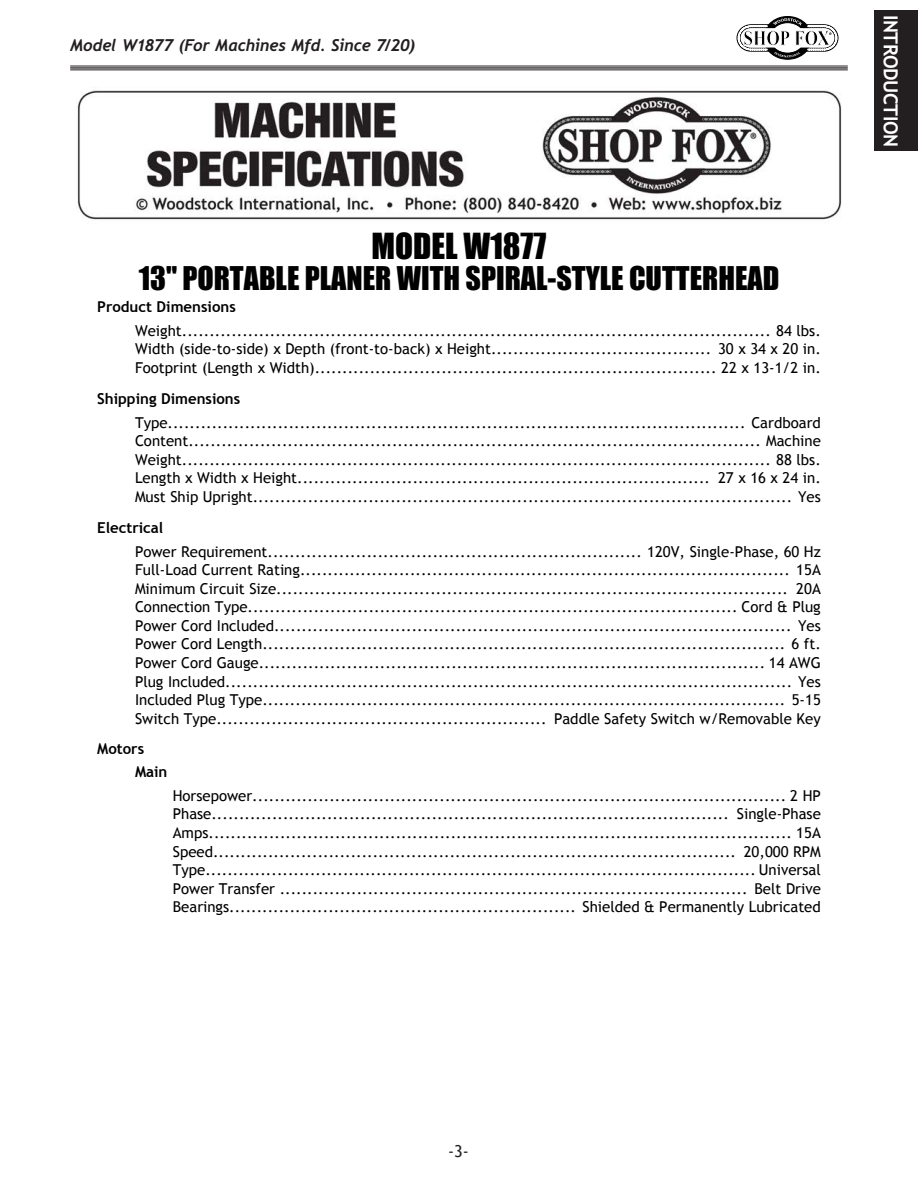
<style>
.page{position:relative;width:918px;height:1188px;background:#fff}
.page>*{position:absolute;margin:0;border:0;box-sizing:border-box;transform-origin:0 0}
.t1{font:33px "Impact";color:#000}
.t2{font:30px "Impact";color:#000}
.t3{font:19.5px "Trebuchet MS Bold";letter-spacing:-.03em;color:#fff}
.t4{font:italic 16.5px "Trebuchet MS Bold";letter-spacing:-.01em;color:#231f20}
.t5{font:16.5px "Trebuchet MS";color:#231f20}
.t6{font:15px/18.6px "Trebuchet MS";color:#000}
.t7{font:700 15px/22.5px "Trebuchet MS";color:#000}
.s1{font-weight:700}
</style>
<div class="page">
<hr style="left:70px;top:66px;width:778px;height:4px;background:#747273">
<hr style="left:70px;top:66px;width:778px;height:1px;background:#231f20">
<hr style="left:70px;top:67px;width:778px;height:2px;background:#231f20">
<hr style="left:70px;top:70px;width:778px;height:1px;background:#231f20">
<svg style="left:736px;top:16px;width:103px;height:44px"></svg>
<div style="left:875px;top:11px;width:43px;height:140px;background:#231f20"></div>
<img style="left:77px;top:90px;width:765px;height:130px">
<p class="t4" style="left:70px;top:36px;width:347px">Model W1877 (For Machines Mfd. Since 7/20)</p>
<p class="t1" style="left:372px;top:221px;width:176px">MODEL W1877</p>
<p class="t2" style="left:139px;top:255px;width:642px">13" PORTABLE PLANER WITH SPIRAL-STYLE CUTTERHEAD</p>
<p class="t6" style="left:135px;top:294px;width:687px;line-height:24px;text-indent:-38px"><span class="s1">Product Dimensions<br></span>Weight........................................................................................................... 84 lbs.</p>
<p class="t6" style="left:135px;top:340px;width:687px">Width (side‐to‐side) x Depth (front‐to‐back) x Height........................................ 30 x 34 x 20 in.<br>Footprint (Length x Width)......................................................................... 22 x 13‐1/2 in.</p>
<p class="t6" style="left:135px;top:386px;width:687px;line-height:24px;text-indent:-38px"><span class="s1">Shipping Dimensions<br></span>Type......................................................................................................... Cardboard</p>
<p class="t6" style="left:135px;top:431px;width:687px;text-align:justify">Content........................................................................................................ Machine Weight........................................................................................................... 88 lbs.<br>Length x Width x Height........................................................................... 27 x 16 x 24 in.<br>Must Ship Upright.................................................................................................. Yes</p>
<p class="t6" style="left:135px;top:515px;width:687px;line-height:24px;text-indent:-38px"><span class="s1">Electrical<br></span>Power Requirement.................................................................... 120V, Single‐Phase, 60 Hz</p>
<p class="t6" style="left:135px;top:560px;width:687px;text-align:justify">Full‐Load Current Rating......................................................................................... 15A Minimum Circuit Size............................................................................................. 20A Connection Type......................................................................................... Cord &amp; Plug Power Cord Included.............................................................................................. Yes Power Cord Length............................................................................................... 6 ft.<br>Power Cord Gauge............................................................................................ 14 AWG Plug Included....................................................................................................... Yes Included Plug Type............................................................................................... 5‐15<br>Switch Type............................................................ Paddle Safety Switch w/Removable Key</p>
<p class="t7" style="left:135px;top:738px;width:34px;text-indent:-38px">Motors<br>Main</p>
<p class="t6" style="left:173px;top:786px;width:650px;text-align:justify">Horsepower................................................................................................. 2 HP Phase.............................................................................................. Single‐Phase Amps.......................................................................................................... 15A Speed............................................................................................... 20,000 RPM Type.................................................................................................... Universal Power Transfer ..................................................................................... Belt Drive Bearings............................................................... Shielded &amp; Permanently Lubricated</p>
<h3 class="t3" style="left:903px;top:15px;width:133px;rotate:90deg">INTRODUCTION</h3>
<p class="t5" style="left:448px;top:1141px;width:22px">-3-</p>
</div>
